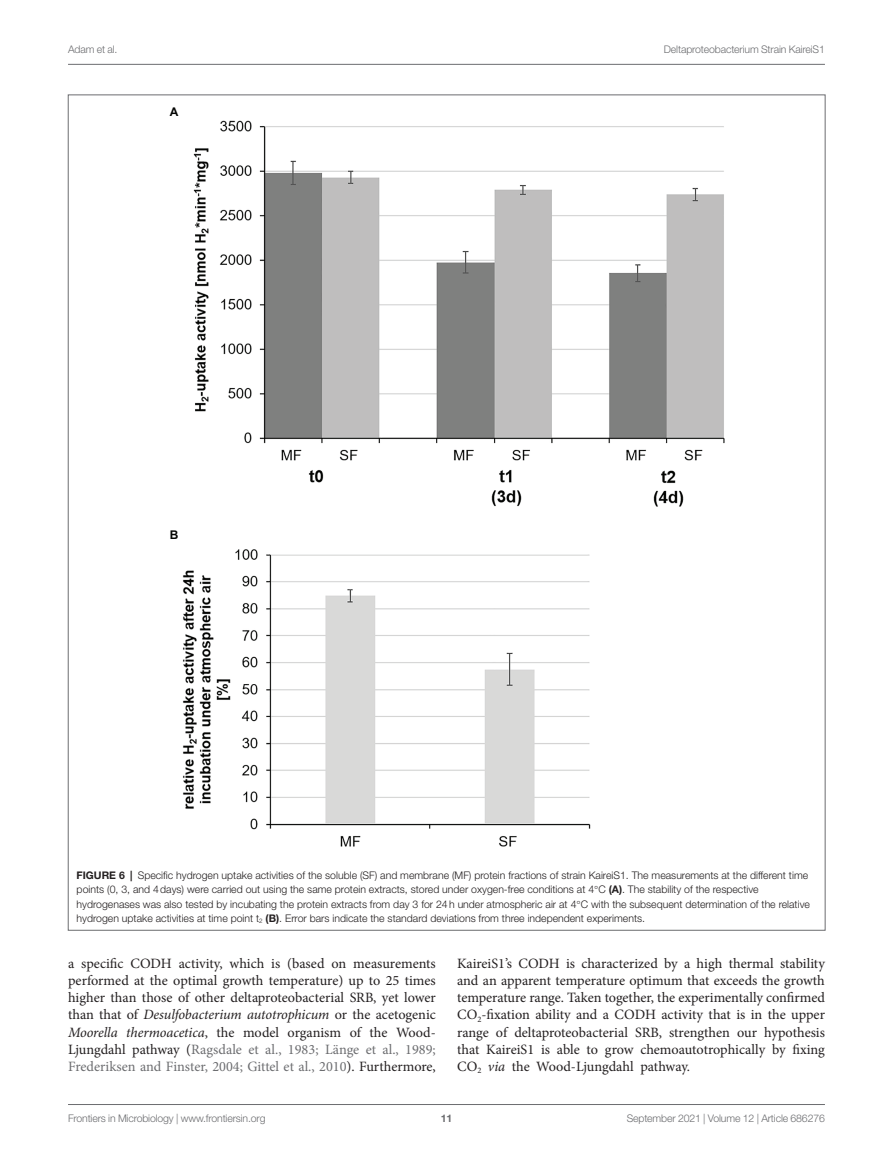
<style>
.page{position:relative;width:893px;height:1170px;background:#fff}
.page>*{position:absolute;margin:0;border:0;box-sizing:border-box;transform-origin:0 0}
.TEXT{font:14.25px/17.2px "Minion Pro";color:#231f20;text-align:justify}
.t1{font:700 12px "Arial";color:#040503}
.FIG_LEG{font:300 10.5px/14.2px "Helvetica Neue LT Std";color:#231f20}
.t2{font:300 10.5px "Helvetica Neue LT Std";letter-spacing:-.015em;color:#6c6d70}
.t3{font:700 10.5px "Helvetica Neue LT Std";color:#6c6d70}
.s1{font-weight:700}
.s2{font-family:"STIX General";font-weight:400}
.s3{font-style:italic}
.s4{color:#6c6d70}
</style>
<div class="page">
<hr style="left:68px;top:64px;width:757px;height:1px;background:#6c6d70">
<hr style="left:68px;top:1104px;width:757px;height:1px;background:#6c6d70">
<img style="left:183px;top:120px;width:542px;height:727px">
<p class="t2" style="left:68px;top:42px;width:51px">Adam et al.</p>
<p class="t2" style="left:664px;top:42px;width:162px">Deltaproteobacterium Strain KaireiS1</p>
<p class="t1" style="left:170px;top:103px;width:10px">A</p>
<p class="t1" style="left:170px;top:526px;width:10px">B</p>
<p class="FIG_LEG" style="left:77px;top:867px;width:735px"><span class="s1">FIGURE 6 |</span> Specific hydrogen uptake activities of the soluble (SF) and membrane (MF) protein fractions of strain KaireiS1. The measurements at the different time points (0, 3, and 4days) were carried out using the same protein extracts, stored under oxygen-free conditions at 4<span class="s2">°</span>C <span class="s1">(A)</span>. The stability of the respective hydrogenases was also tested by incubating the protein extracts from day 3 for 24h under atmospheric air at 4<span class="s2">°</span>C with the subsequent determination of the relative hydrogen uptake activities at time point t<sub>2</sub> <span class="s1">(B)</span>. Error bars indicate the standard deviations from three independent experiments.</p>
<p class="TEXT" style="left:68px;top:954px;width:369px">a specific CODH activity, which is (based on measurements performed at the optimal growth temperature) up to 25 times higher than those of other deltaproteobacterial SRB, yet lower than that of <span class="s3">Desulfobacterium autotrophicum</span> or the acetogenic <span class="s3">Moorella thermoacetica</span>, the model organism of the Wood-Ljungdahl pathway (<span class="s4">Ragsdale et al., 1983; Länge et al., 1989; Frederiksen and Finster, 2004; Gittel et al., 2010</span>). Furthermore,</p>
<p class="TEXT" style="left:457px;top:954px;width:369px">KaireiS1’s CODH is characterized by a high thermal stability and an apparent temperature optimum that exceeds the growth temperature range. Taken together, the experimentally confirmed CO<sub>2</sub>-fixation ability and a CODH activity that is in the upper range of deltaproteobacterial SRB, strengthen our hypothesis that KaireiS1 is able to grow chemoautotrophically by fixing CO<sub>2</sub> <span class="s3">via</span> the Wood-Ljungdahl pathway.</p>
<p class="t2" style="left:68px;top:1111px;width:199px">Frontiers in Microbiology | www.frontiersin.org</p>
<p class="t3" style="left:441px;top:1111px;width:13px">11</p>
<p class="t2" style="left:627px;top:1111px;width:200px">September 2021 | Volume 12 | Article 686276</p>
</div>
